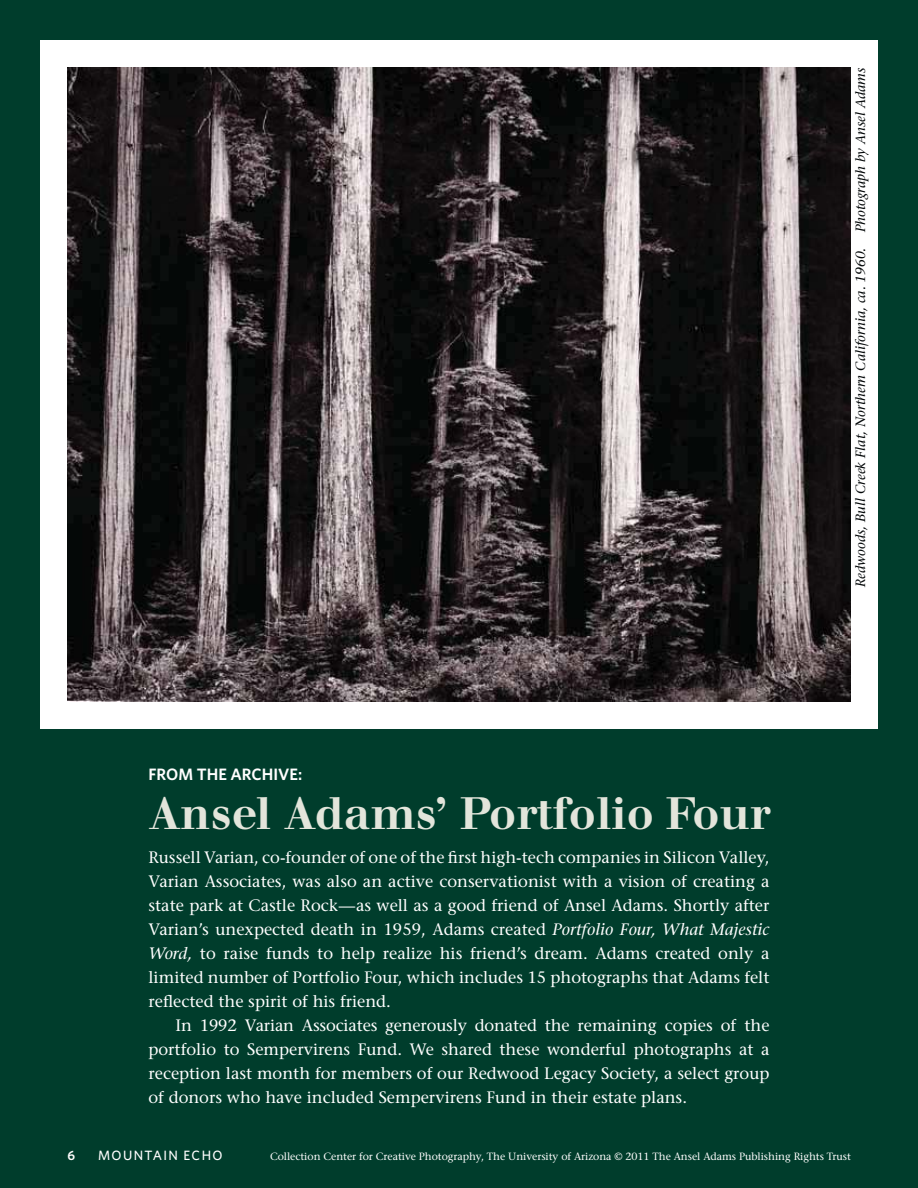
<style>
.page{position:relative;width:918px;height:1188px;background:#003d2c}
.page>*{position:absolute;margin:0;border:0;box-sizing:border-box;transform-origin:0 0}
.t1{font:500 45px "Walbaum";letter-spacing:.005em;color:#e3e5db}
.t2{font:16.5px/24px "Stone Serif";color:#fff;text-align:justify}
.t3{font:600 16.5px "Whitney";color:#fff}
.t4{font:italic 13.5px "Stone Serif";color:#040809}
.t5{font:500 13.5px "Whitney";letter-spacing:.1em;color:#fff}
.t6{font:600 13.5px "Whitney";color:#fff}
.t7{font:10.5px "Stone Serif";letter-spacing:-.005em;color:#fff}
.s1{font-style:italic}
</style>
<div class="page">
<div style="left:40px;top:40px;width:838px;height:689px;background:#fff"></div>
<img style="left:68px;top:68px;width:783px;height:634px">
<p class="t3" style="left:149px;top:768px;width:155px">FROM THE ARCHIVE:</p>
<h1 class="t1" style="left:149px;top:797px;width:623px">Ansel Adams’ Portfolio Four</h1>
<p class="t2" style="left:149px;top:847px;width:622px">Russell Varian, co-founder of one of the first high-tech companies in Silicon Valley, Varian Associates, was also an active conservationist with a vision of creating a state park at Castle Rock—as well as a good friend of Ansel Adams. Shortly after Varian’s unexpected death in 1959, Adams created <span class="s1">Portfolio Four, What Majestic Word,</span> to raise funds to help realize his friend’s dream. Adams created only a limited number of Portfolio Four, which includes 15 photographs that Adams felt reflected the spirit of his friend.</p>
<p class="t2" style="left:149px;top:1015px;width:623px;text-indent:27px">In 1992 Varian Associates generously donated the remaining copies of the portfolio to Sempervirens Fund. We shared these wonderful photographs at a reception last month for members of our Redwood Legacy Society, a select group of donors who have included Sempervirens Fund in their estate plans.</p>
<p class="t4" style="left:855px;top:587px;width:521px;rotate:-90deg">Redwoods, Bull Creek Flat, Northern California, ca. 1960. Photograph by Ansel Adams</p>
<p class="t6" style="left:68px;top:1150px;width:9px">6</p>
<p class="t5" style="left:98px;top:1150px;width:126px">MOUNTAIN ECHO</p>
<p class="t7" style="left:270px;top:1152px;width:583px">Collection Center for Creative Photography, The University of Arizona © 2011 The Ansel Adams Publishing Rights Trust</p>
</div>
